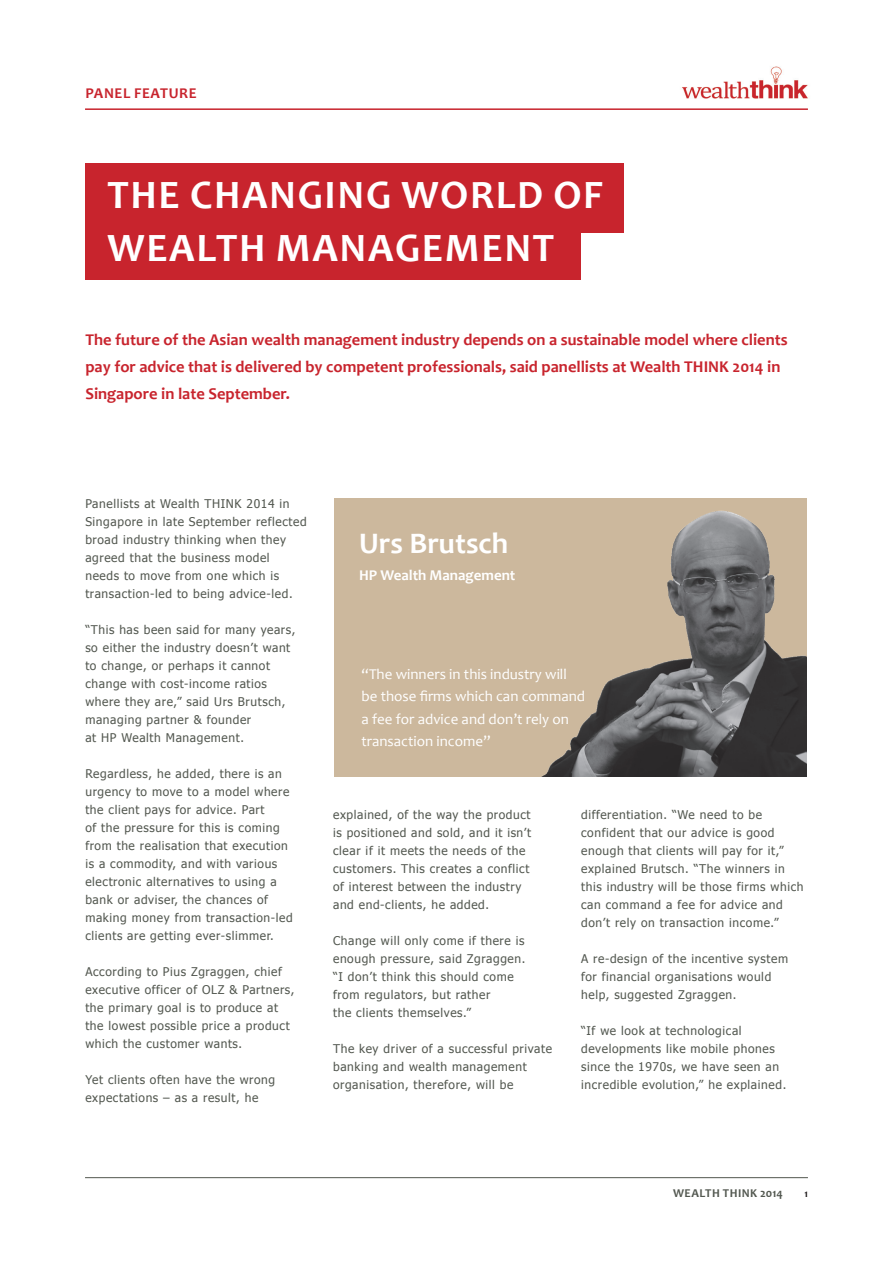
<style>
.page{position:relative;width:893px;height:1263px;background:#fff}
.page>*{position:absolute;margin:0;border:0;box-sizing:border-box;transform-origin:0 0}
.t1{font:700 40.5px/52.5px "Candara";letter-spacing:.04em;color:#fff}
.t2{font:700 30px "Candara";color:#fff}
.t3{font:700 16.5px/27px "Candara";color:#c8242d}
.t4{font:15px/22.5px "Candara";color:#fff}
.t5{font:700 15px "Candara";color:#fff}
.t6{font:700 15px "Candara";letter-spacing:.04em;color:#c8242d}
.t7{font:12px/18px "Tahoma";letter-spacing:.05em;color:#52574f}
.t8{font:700 12px "Candara";letter-spacing:.04em;color:#52574f}
.t9{font:700 10.5px "Candara";color:#231f20}
</style>
<div class="page">
<hr style="left:85px;top:1177px;width:723px;height:1px;background:#52574f">
<hr style="left:85px;top:108px;width:723px;height:2px;background:#c8242d">
<img style="left:682px;top:66px;width:126px;height:33px">
<div style="left:334px;top:498px;width:473px;height:279px;background:#ccb89d"></div>
<img style="left:541px;top:510px;width:266px;height:267px">
<div style="left:85px;top:163px;width:539px;height:69px;background:#c8242d"></div>
<div style="left:85px;top:215px;width:495px;height:65px;background:#c8242d"></div>
<p class="t6" style="left:85px;top:84px;width:113px">PANEL FEATURE</p>
<h1 class="t1" style="left:108px;top:169px;width:497px;text-indent:190px">ging world of wealth mana</h1>
<h1 class="t1" style="left:108px;top:169px;width:134px">The chan</h1>
<h1 class="t1" style="left:395px;top:221px;width:134px">gement</h1>
<h3 class="t3" style="left:85px;top:326px;width:704px">The future of the Asian wealth management industry depends on a sustainable model where clients pay for advice that is delivered by competent professionals, said panellists at Wealth THINK 2014 in<br>Singapore in late September.</h3>
<p class="t7" style="left:85px;top:494px;width:223px">Panellists at Wealth THINK 2014 in Singapore in late September reflected broad industry thinking when they agreed that the business model<br>needs to move from one which is transaction-led to being advice-led.</p>
<p class="t7" style="left:85px;top:620px;width:212px">“This has been said for many years, so either the industry doesn’t want to change, or perhaps it cannot change with cost-income ratios where they are,” said Urs Brutsch, managing partner &amp; founder<br>at HP Wealth Management.</p>
<p class="t7" style="left:85px;top:764px;width:209px">Regardless, he added, there is an urgency to move to a model where the client pays for advice. Part<br>of the pressure for this is coming from the realisation that execution is a commodity, and with various electronic alternatives to using a bank or adviser, the chances of making money from transaction-led clients are getting ever-slimmer.</p>
<p class="t7" style="left:85px;top:962px;width:211px">According to Pius Zgraggen, chief executive officer of OLZ &amp; Partners, the primary goal is to produce at the lowest possible price a product which the customer wants.</p>
<p class="t7" style="left:85px;top:1070px;width:191px">Yet clients often have the wrong expectations – as a result, he</p>
<h2 class="t2" style="left:359px;top:525px;width:151px">Urs Brutsch</h2>
<p class="t5" style="left:359px;top:566px;width:158px">HP Wealth Management</p>
<p class="t4" style="left:361px;top:662px;width:225px">“The winners in this industry will be those firms which can command a fee for advice and don’t rely on transaction income”</p>
<p class="t7" style="left:333px;top:805px;width:200px">explained, of the way the product is positioned and sold, and it isn’t clear if it meets the needs of the customers. This creates a conflict of interest between the industry and end-clients, he added.</p>
<p class="t7" style="left:333px;top:931px;width:194px">Change will only come if there is enough pressure, said Zgraggen. “I don’t think this should come from regulators, but rather<br>the clients themselves.”</p>
<p class="t7" style="left:333px;top:1039px;width:220px">The key driver of a successful private banking and wealth management organisation, therefore, will be</p>
<p class="t7" style="left:581px;top:805px;width:224px">differentiation. “We need to be confident that our advice is good enough that clients will pay for it,” explained Brutsch. “The winners in this industry will be those firms which can command a fee for advice and don’t rely on transaction income.”</p>
<p class="t7" style="left:581px;top:949px;width:208px">A re-design of the incentive system for financial organisations would help, suggested Zgraggen.</p>
<p class="t7" style="left:581px;top:1021px;width:207px">“If we look at technological developments like mobile phones since the 1970s, we have seen an incredible evolution,” he explained.</p>
<p class="t8" style="left:673px;top:1186px;width:111px">WEALTH THINK 2014</p>
<p class="t9" style="left:804px;top:1186px;width:5px">1</p>
</div>
